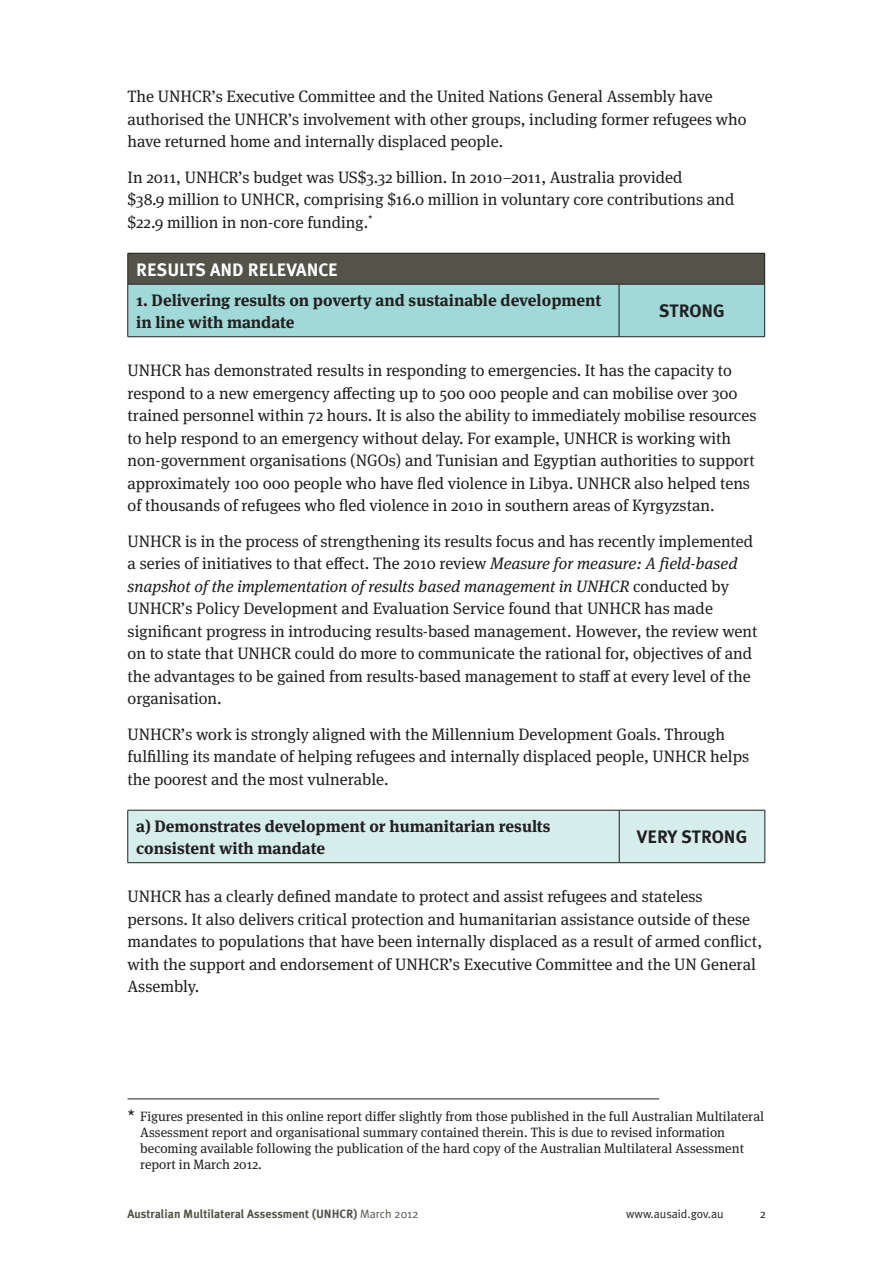
<style>
.page{position:relative;width:893px;height:1263px;background:#fff}
.page>*{position:absolute;margin:0;border:0;box-sizing:border-box;transform-origin:0 0}
._08a__TABLE_HEADING{font:700 18px "Meta Plus";color:#fff}
._08bbbb_RIGHT_COLUMN{font:700 18px "Meta Plus";color:#231f20}
._04__BODY_TEXT{font:16.5px/22.5px "Meta Serif OT";color:#231f20}
._04__BODY_TEXT-2{font:700 16.5px/22.5px "Meta Serif OT";color:#231f20}
.t1{font:13.5px/16.2px "Meta Serif OT";color:#231f20}
.t2{font:700 12px "Meta Plus";color:#53534a}
.t3{font:12px "Meta Plus Normal";color:#231f20}
.t4{font:12px "Meta Serif OT";color:#231f20}
.s1{font-style:italic}
.s2{font-size:16.5px}
.s3{font-family:"Meta Plus Normal";font-weight:400}
</style>
<div class="page">
<div style="left:128px;top:253px;width:637px;height:31px;background:#53534a"></div>
<div style="left:128px;top:285px;width:636px;height:51px;background:#a0d9d7"></div>
<hr style="left:128px;top:253px;width:491px;height:1px;background:#231f20">
<hr style="left:127px;top:253px;width:1px;height:31px;background:#231f20">
<hr style="left:619px;top:253px;width:146px;height:1px;background:#231f20">
<hr style="left:127px;top:284px;width:1px;height:53px;background:#231f20">
<hr style="left:619px;top:284px;width:1px;height:53px;background:#231f20">
<hr style="left:764px;top:284px;width:1px;height:53px;background:#231f20">
<hr style="left:128px;top:336px;width:491px;height:1px;background:#231f20">
<hr style="left:619px;top:336px;width:146px;height:1px;background:#231f20">
<hr style="left:764px;top:253px;width:1px;height:31px;background:#231f20">
<hr style="left:128px;top:284px;width:491px;height:1px;background:#231f20">
<hr style="left:619px;top:284px;width:146px;height:1px;background:#231f20">
<div style="left:128px;top:811px;width:637px;height:51px;background:#d5edeb"></div>
<hr style="left:128px;top:810px;width:491px;height:1px;background:#231f20">
<hr style="left:127px;top:810px;width:1px;height:52px;background:#231f20">
<hr style="left:619px;top:810px;width:146px;height:1px;background:#231f20">
<hr style="left:619px;top:810px;width:1px;height:52px;background:#231f20">
<hr style="left:765px;top:810px;width:1px;height:52px;background:#231f20">
<hr style="left:128px;top:862px;width:491px;height:1px;background:#231f20">
<hr style="left:619px;top:862px;width:146px;height:1px;background:#231f20">
<hr style="left:128px;top:1099px;width:531px;height:1px;background:#231f20">
<p class="_04__BODY_TEXT" style="left:128px;top:86px;width:620px">The UNHCR’s Executive Committee and the United Nations General Assembly have authorised the UNHCR’s involvement with other groups, including former refugees who have returned home and internally displaced people.</p>
<p class="_04__BODY_TEXT" style="left:128px;top:166px;width:608px">In 2011, UNHCR’s budget was US$3.32 billion. In 2010–2011, Australia provided<br>$38.9 million to UNHCR, comprising $16.0 million in voluntary core contributions and $22.9 million in non-core funding.<sup>*</sup></p>
<p class="_08a__TABLE_HEADING" style="left:136px;top:259px;width:203px">RESULTS AND RELEVANCE</p>
<p class="_04__BODY_TEXT-2" style="left:136px;top:289px;width:467px">1. Delivering results on poverty and sustainable development in line with mandate</p>
<p class="_08bbbb_RIGHT_COLUMN" style="left:659px;top:301px;width:67px">STRONG</p>
<p class="_04__BODY_TEXT" style="left:128px;top:360px;width:630px">UNHCR has demonstrated results in responding to emergencies. It has the capacity to respond to a new emergency affecting up to 500 000 people and can mobilise over 300 trained personnel within 72 hours. It is also the ability to immediately mobilise resources to help respond to an emergency without delay. For example, UNHCR is working with non-government organisations (NGOs) and Tunisian and Egyptian authorities to support approximately 100 000 people who have fled violence in Libya. UNHCR also helped tens of thousands of refugees who fled violence in 2010 in southern areas of Kyrgyzstan.</p>
<p class="_04__BODY_TEXT" style="left:128px;top:530px;width:631px">UNHCR is in the process of strengthening its results focus and has recently implemented a series of initiatives to that effect. The 2010 review <span class="s1">Measure for measure: A field-based snapshot of the implementation of results based management in UNHCR</span> conducted by UNHCR’s Policy Development and Evaluation Service found that UNHCR has made significant progress in introducing results-based management. However, the review went on to state that UNHCR could do more to communicate the rational for, objectives of and the advantages to be gained from results-based management to staff at every level of the organisation.</p>
<p class="_04__BODY_TEXT" style="left:128px;top:723px;width:623px">UNHCR’s work is strongly aligned with the Millennium Development Goals. Through fulfilling its mandate of helping refugees and internally displaced people, UNHCR helps the poorest and the most vulnerable.</p>
<p class="_04__BODY_TEXT-2" style="left:136px;top:815px;width:416px">a) Demonstrates development or humanitarian results consistent with mandate</p>
<p class="_08bbbb_RIGHT_COLUMN" style="left:637px;top:827px;width:112px">VERY STRONG</p>
<p class="_04__BODY_TEXT" style="left:128px;top:886px;width:636px">UNHCR has a clearly defined mandate to protect and assist refugees and stateless persons. It also delivers critical protection and humanitarian assistance outside of these mandates to populations that have been internally displaced as a result of armed conflict, with the support and endorsement of UNHCR’s Executive Committee and the UN General Assembly.</p>
<p class="t1" style="left:140px;top:1108px;width:625px;text-indent:-13px"><span class="s2">*</span> Figures presented in this online report differ slightly from those published in the full Australian Multilateral Assessment report and organisational summary contained therein. This is due to revised information becoming available following the publication of the hard copy of the Australian Multilateral Assessment report in March 2012.</p>
<p class="t2" style="left:128px;top:1207px;width:292px">Australian Multilateral Assessment (UNHCR) <span class="s3">March 2012</span></p>
<p class="t3" style="left:626px;top:1207px;width:99px">www.ausaid.gov.au</p>
<p class="t4" style="left:760px;top:1207px;width:7px">2</p>
</div>
